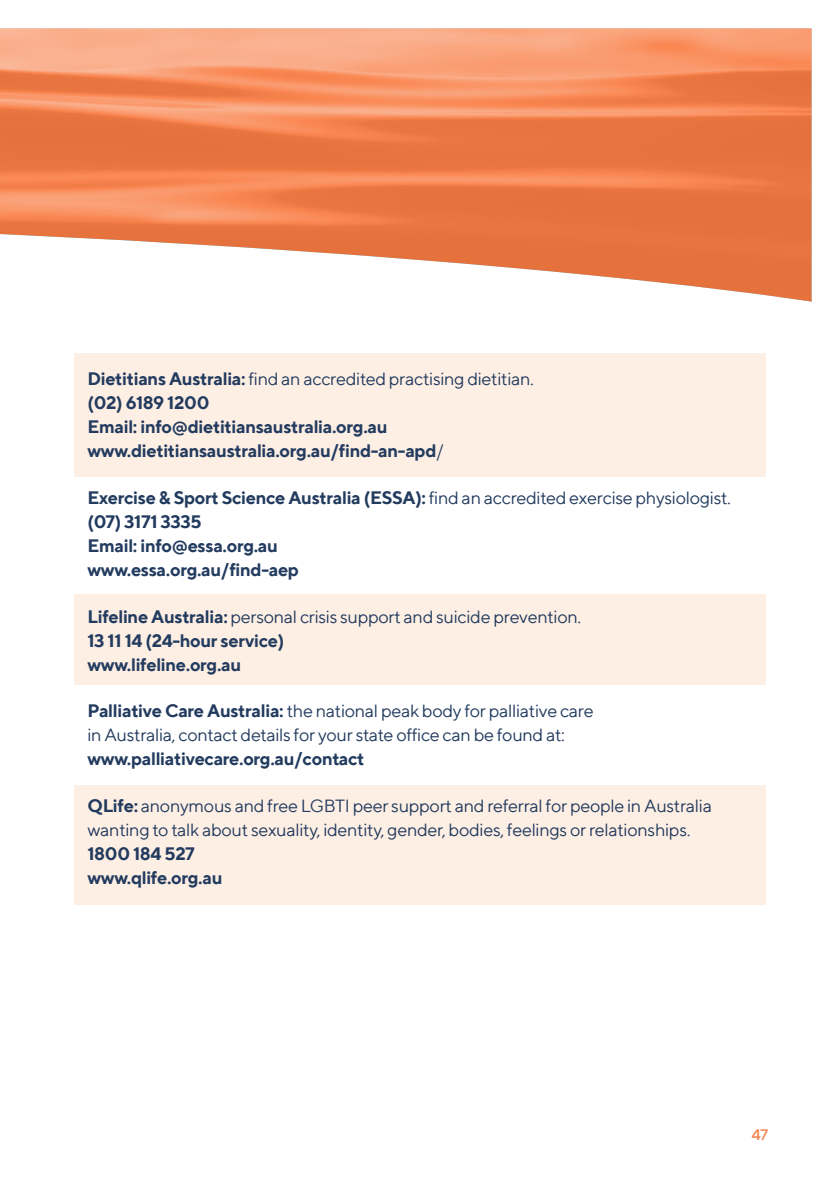
<style>
.page{position:relative;width:840px;height:1191px;background:#fff}
.page>*{position:absolute;margin:0;border:0;box-sizing:border-box;transform-origin:0 0}
.t1{font:700 18px/24px "TT Norms";letter-spacing:-.02em;color:#223b5e}
.t2{font:18px/24px "TT Norms";letter-spacing:-.02em;color:#223b5e}
.t3{font:500 15.4px "TT Norms";color:#f5814c}
.s1{font-weight:400}
.s2{font-weight:700}
</style>
<div class="page">
<img style="left:0;top:28px;width:811px;height:274px">
<div style="left:74px;top:353px;width:691px;height:123px;background:#feefe5"></div>
<div style="left:74px;top:594px;width:691px;height:91px;background:#feefe5"></div>
<div style="left:74px;top:785px;width:691px;height:119px;background:#feefe5"></div>
<p class="t1" style="left:87px;top:366px;width:448px">Dietitians Australia: <span class="s1">find an accredited practising dietitian. </span>(02) 6189 1200<br>Email: info@dietitiansaustralia.org.au www.dietitiansaustralia.org.au/find-an-apd<span class="s1">/</span></p>
<p class="t1" style="left:87px;top:485px;width:644px">Exercise &amp; Sport Science Australia (ESSA): <span class="s1">find an accredited exercise physiologist. </span>(07) 3171 3335<br>Email: info@essa.org.au<br>www.essa.org.au/find-aep</p>
<p class="t1" style="left:87px;top:604px;width:495px">Lifeline Australia: <span class="s1">personal crisis support and suicide prevention.<br></span>13 11 14 (24-hour service)<br>www.lifeline.org.au</p>
<p class="t2" style="left:87px;top:698px;width:507px"><span class="s2">Palliative Care Australia:</span> the national peak body for palliative care in Australia, contact details for your state office can be found at:</p>
<p class="t1" style="left:87px;top:746px;width:278px">www.palliativecare.org.au/contact</p>
<p class="t2" style="left:87px;top:793px;width:625px"><span class="s2">QLife:</span> anonymous and free LGBTI peer support and referral for people in Australia wanting to talk about sexuality, identity, gender, bodies, feelings or relationships.</p>
<p class="t1" style="left:87px;top:841px;width:136px">1800 184 527 www.qlife.org.au</p>
<p class="t3" style="left:751px;top:1125px;width:18px">47</p>
</div>
